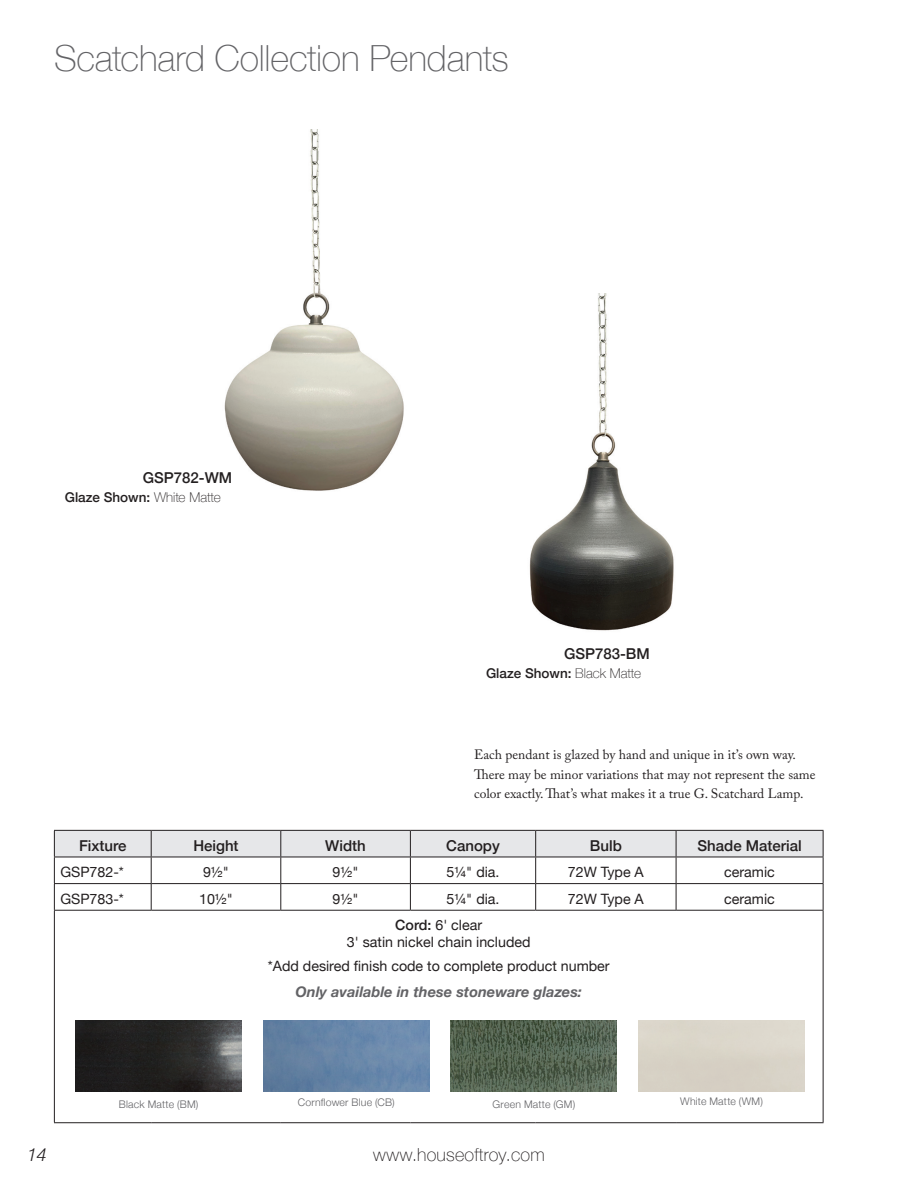
<style>
.page{position:relative;width:918px;height:1188px;background:#fff}
.page>*{position:absolute;margin:0;border:0;box-sizing:border-box;transform-origin:0 0}
.Collection-Heads{font:100 36px "Helvetica Neue";letter-spacing:-.005em;color:#636366}
.t1{font:100 18px "Helvetica Neue";letter-spacing:.01em;color:#231f20}
.t2{font:italic 300 18px "Helvetica Neue";color:#231f20}
.table-head{font:500 15px "Helvetica Neue";color:#231f20}
.Lamp-Specs{font:500 15px "Helvetica Neue";color:#231f20}
.Spec-note{font:italic 700 14.7px "Helvetica Neue";color:#636366}
.table-text{font:14.25px "Helvetica Neue";color:#231f20}
.t3{font:13.5px/19.5px "Adobe Caslon Pro";color:#231f20}
.Lamp-Specs-2{font:500 13.5px "Helvetica Neue";color:#231f20}
.PL-BM-finish{font:300 10.5px "Helvetica Neue";letter-spacing:.02em;color:#636366}
.s1{font-weight:100}
.s2{font-weight:500}
</style>
<div class="page">
<svg style="left:54px;top:830px;width:770px;height:80px"></svg>
<hr style="left:54px;top:910px;width:97px;height:1px;background:#231f20">
<hr style="left:54px;top:911px;width:1px;height:211px;background:#231f20">
<hr style="left:151px;top:910px;width:130px;height:1px;background:#231f20">
<hr style="left:281px;top:910px;width:129px;height:1px;background:#231f20">
<hr style="left:410px;top:910px;width:126px;height:1px;background:#231f20">
<hr style="left:536px;top:910px;width:140px;height:1px;background:#231f20">
<hr style="left:676px;top:910px;width:148px;height:1px;background:#231f20">
<hr style="left:823px;top:911px;width:1px;height:211px;background:#231f20">
<hr style="left:54px;top:1122px;width:97px;height:1px;background:#231f20">
<hr style="left:151px;top:1122px;width:130px;height:1px;background:#231f20">
<hr style="left:281px;top:1122px;width:129px;height:1px;background:#231f20">
<hr style="left:410px;top:1122px;width:126px;height:1px;background:#231f20">
<hr style="left:536px;top:1122px;width:140px;height:1px;background:#231f20">
<hr style="left:676px;top:1122px;width:148px;height:1px;background:#231f20">
<img style="left:76px;top:1020px;width:166px;height:72px">
<img style="left:263px;top:1020px;width:166px;height:72px">
<img style="left:451px;top:1020px;width:166px;height:72px">
<img style="left:224px;top:130px;width:180px;height:361px">
<img style="left:529px;top:294px;width:145px;height:337px">
<p class="Collection-Heads" style="left:54px;top:31px;width:456px">Scatchard Collection Pendants</p>
<p class="Lamp-Specs" style="left:143px;top:465px;width:91px">GSP782-WM</p>
<p class="Lamp-Specs-2" style="left:65px;top:486px;width:158px">Glaze Shown: <span class="s1">White Matte</span></p>
<p class="Lamp-Specs" style="left:564px;top:642px;width:87px">GSP783-BM</p>
<p class="Lamp-Specs-2" style="left:486px;top:663px;width:157px">Glaze Shown: <span class="s1">Black Matte</span></p>
<p class="t3" style="left:474px;top:745px;width:343px">Each pendant is glazed by hand and unique in it’s own way.<br>There may be minor variations that may not represent the same color exactly. That’s what makes it a true G. Scatchard Lamp.</p>
<p class="table-head" style="left:79px;top:834px;width:49px">Fixture</p>
<p class="table-head" style="left:193px;top:834px;width:47px">Height</p>
<p class="table-head" style="left:325px;top:834px;width:42px">Width</p>
<p class="table-head" style="left:446px;top:834px;width:55px">Canopy</p>
<p class="table-head" style="left:590px;top:834px;width:33px">Bulb</p>
<p class="table-head" style="left:698px;top:834px;width:106px">Shade Material</p>
<p class="table-text" style="left:60px;top:862px;width:65px">GSP782-*</p>
<p class="table-text" style="left:203px;top:862px;width:27px">9½"</p>
<p class="table-text" style="left:333px;top:862px;width:27px">9½"</p>
<p class="table-text" style="left:447px;top:862px;width:55px">5¼" dia.</p>
<p class="table-text" style="left:568px;top:862px;width:78px">72W Type A</p>
<p class="table-text" style="left:724px;top:862px;width:52px">ceramic</p>
<p class="table-text" style="left:60px;top:888px;width:65px">GSP783-*</p>
<p class="table-text" style="left:199px;top:888px;width:35px">10½"</p>
<p class="table-text" style="left:333px;top:888px;width:27px">9½"</p>
<p class="table-text" style="left:447px;top:888px;width:55px">5¼" dia.</p>
<p class="table-text" style="left:568px;top:888px;width:78px">72W Type A</p>
<p class="table-text" style="left:724px;top:888px;width:52px">ceramic</p>
<p class="table-text" style="left:395px;top:915px;width:88px"><span class="s2">Cord:</span> 6' clear</p>
<p class="table-text" style="left:347px;top:932px;width:185px">3' satin nickel chain included</p>
<p class="table-text" style="left:268px;top:956px;width:343px">*Add desired finish code to complete product number</p>
<p class="Spec-note" style="left:295px;top:980px;width:288px">Only available in these stoneware glazes:</p>
<p class="PL-BM-finish" style="left:119px;top:1096px;width:81px">Black Matte (BM)</p>
<p class="PL-BM-finish" style="left:298px;top:1094px;width:98px">Cornflower Blue (CB)</p>
<p class="PL-BM-finish" style="left:493px;top:1096px;width:84px">Green Matte (GM)</p>
<p class="PL-BM-finish" style="left:680px;top:1093px;width:84px">White Matte (WM)</p>
<p class="t2" style="left:27px;top:1140px;width:21px">14</p>
<p class="t1" style="left:373px;top:1141px;width:173px">www.houseoftroy.com</p>
</div>
